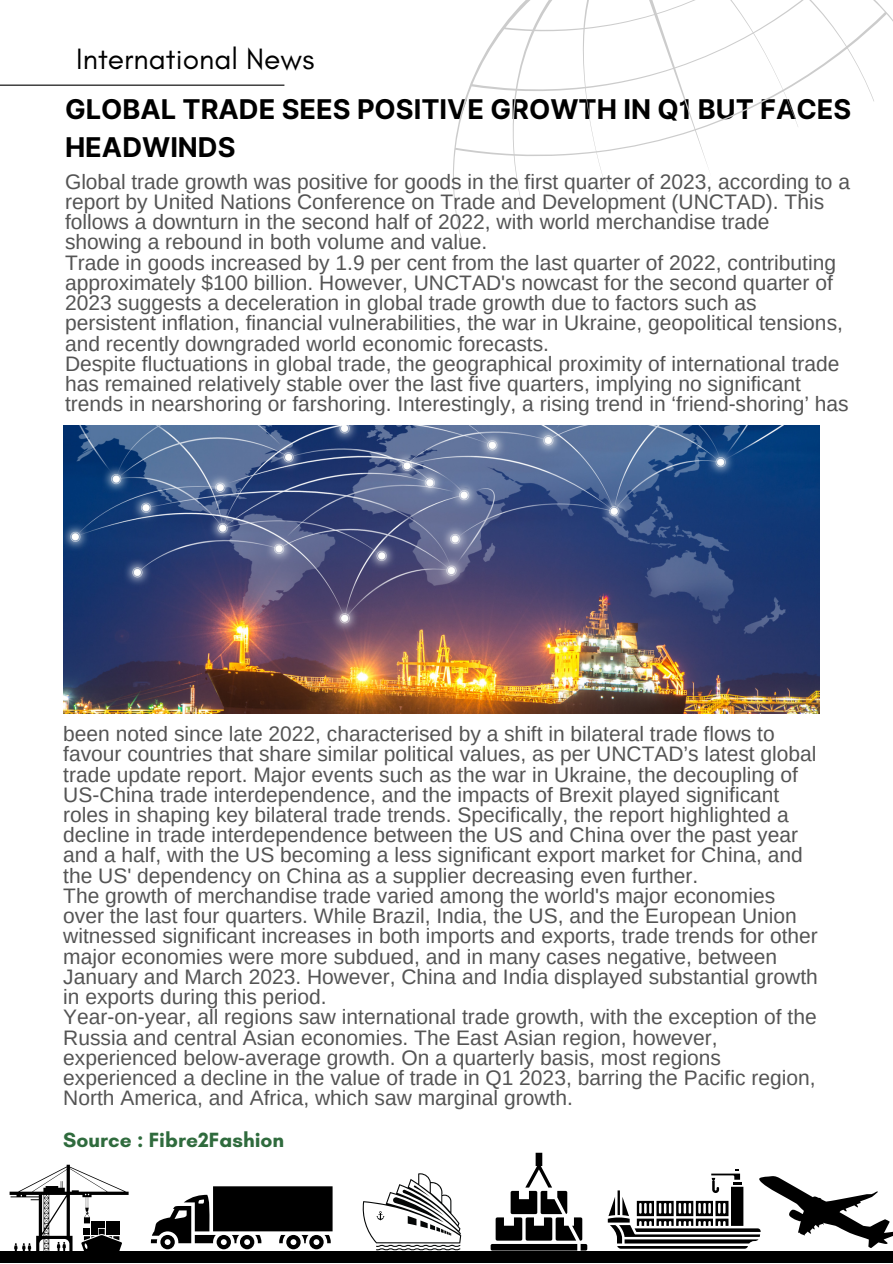
<style>
.page{position:relative;width:893px;height:1264px;background:#fff}
.page>*{position:absolute;margin:0;border:0;box-sizing:border-box;transform-origin:0 0}
.t1{font:30px "Glacial Indifference";color:#000}
.t2{font:700 27.15px/37.8px "Inter";color:#000}
.t3{font:21px/20.2px "Arimo";color:#545454}
.t4{font:700 21px "Glacial Indifference";color:#2f6b3d}
</style>
<div class="page">
<div style="left:0;top:1251px;width:892px;height:11px;background:#000"></div>
<svg style="left:10px;top:1164px;width:119px;height:87px"></svg>
<svg style="left:151px;top:1186px;width:181px;height:63px"></svg>
<svg style="left:362px;top:1173px;width:99px;height:77px"></svg>
<svg style="left:607px;top:1169px;width:285px;height:79px"></svg>
<svg style="left:490px;top:1152px;width:97px;height:98px"></svg>
<svg style="left:453px;top:0;width:439px;height:242px"></svg>
<hr style="left:0;top:85px;width:284px;height:1px;background:#000">
<img style="left:63px;top:426px;width:756px;height:287px">
<p class="t1" style="left:76px;top:40px;width:239px">International News</p>
<p class="t2" style="left:65px;top:90px;width:787px">GLOBAL TRADE SEES POSITIVE GROWTH IN Q1 BUT FACES<br>HEADWINDS</p>
<p class="t3" style="left:65px;top:171px;width:786px">Global trade growth was positive for goods in the first quarter of 2023, according to a report by United Nations Conference on Trade and Development (UNCTAD). This follows a downturn in the second half of 2022, with world merchandise trade showing a rebound in both volume and value.</p>
<p class="t3" style="left:65px;top:252px;width:779px">Trade in goods increased by 1.9 per cent from the last quarter of 2022, contributing approximately $100 billion. However, UNCTAD's nowcast for the second quarter of 2023 suggests a deceleration in global trade growth due to factors such as persistent inflation, financial vulnerabilities, the war in Ukraine, geopolitical tensions, and recently downgraded world economic forecasts.</p>
<p class="t3" style="left:65px;top:353px;width:785px">Despite fluctuations in global trade, the geographical proximity of international trade has remained relatively stable over the last five quarters, implying no significant trends in nearshoring or farshoring. Interestingly, a rising trend in ‘friend-shoring’ has</p>
<p class="t3" style="left:63px;top:723px;width:754px">been noted since late 2022, characterised by a shift in bilateral trade flows to favour countries that share similar political values, as per UNCTAD’s latest global trade update report. Major events such as the war in Ukraine, the decoupling of US-China trade interdependence, and the impacts of Brexit played significant roles in shaping key bilateral trade trends. Specifically, the report highlighted a decline in trade interdependence between the US and China over the past year and a half, with the US becoming a less significant export market for China, and the US' dependency on China as a supplier decreasing even further.</p>
<p class="t3" style="left:63px;top:885px;width:756px">The growth of merchandise trade varied among the world's major economies over the last four quarters. While Brazil, India, the US, and the European Union witnessed significant increases in both imports and exports, trade trends for other major economies were more subdued, and in many cases negative, between January and March 2023. However, China and India displayed substantial growth in exports during this period.</p>
<p class="t3" style="left:63px;top:1006px;width:755px">Year-on-year, all regions saw international trade growth, with the exception of the Russia and central Asian economies. The East Asian region, however, experienced below-average growth. On a quarterly basis, most regions experienced a decline in the value of trade in Q1 2023, barring the Pacific region, North America, and Africa, which saw marginal growth.</p>
<p class="t4" style="left:63px;top:1127px;width:222px">Source : Fibre2Fashion</p>
</div>
